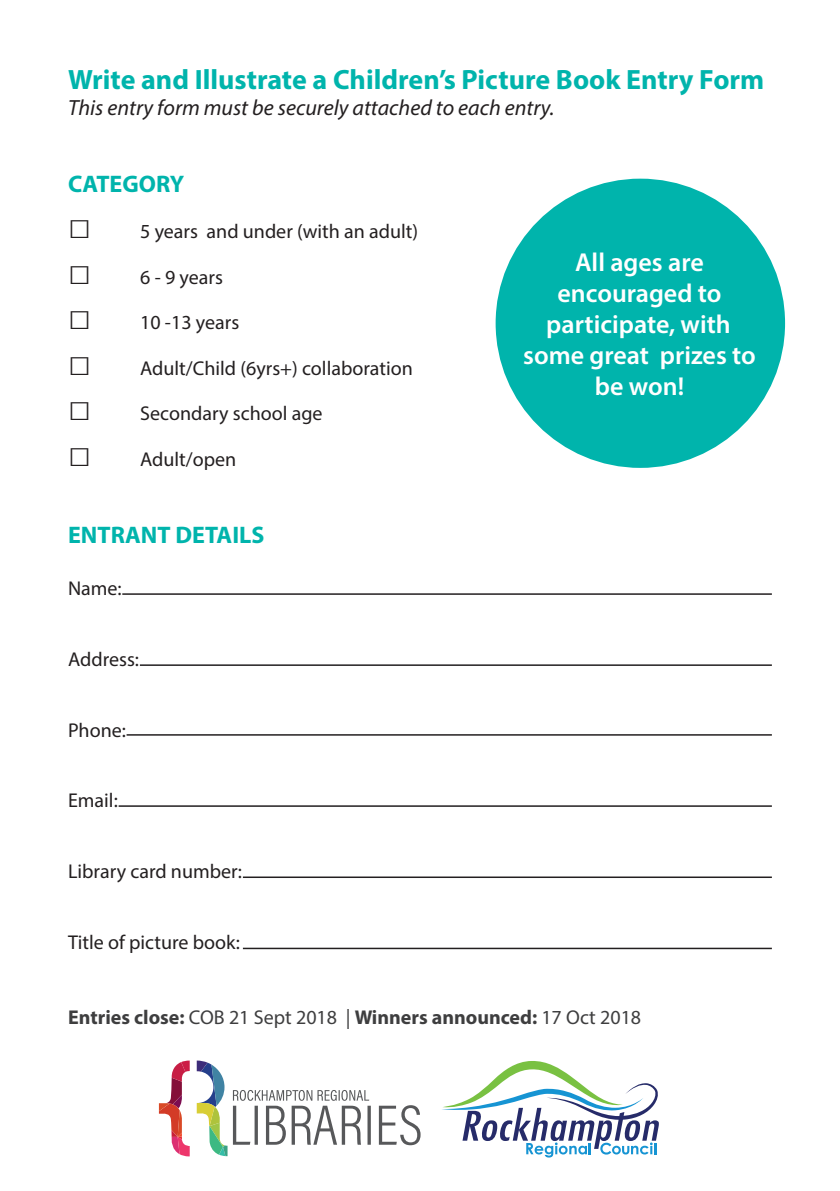
<style>
.page{position:relative;width:840px;height:1191px;background:#fff}
.page>*{position:absolute;margin:0;border:0;box-sizing:border-box;transform-origin:0 0}
.t1{font:700 28px "Myriad Pro";color:#00b4ac}
.t2{font:600 26px/31.2px "Myriad Pro";color:#fff;text-align:center}
.t3{font:700 24px "Myriad Pro";color:#00b4ac}
.t4{font:italic 22px "Myriad Pro";color:#231f20}
.t5{font:20px "Myriad Pro";color:#231f20}
.t6{font:700 20px "Myriad Pro";color:#3e3e3f}
.s1{font-family:"Century Gothic";font-size:38px}
.s2{font-weight:400}
</style>
<div class="page">
<hr style="left:122px;top:593px;width:649px;height:2px;background:#231f20">
<hr style="left:140px;top:664px;width:631px;height:2px;background:#231f20">
<hr style="left:126px;top:734px;width:645px;height:1px;background:#231f20">
<hr style="left:118px;top:805px;width:653px;height:2px;background:#231f20">
<hr style="left:243px;top:876px;width:528px;height:2px;background:#231f20">
<svg style="left:159px;top:1060px;width:31px;height:97px"></svg>
<svg style="left:197px;top:1060px;width:30px;height:96px"></svg>
<svg style="left:233px;top:1090px;width:187px;height:55px"></svg>
<svg style="left:442px;top:1061px;width:216px;height:96px"></svg>
<hr style="left:243px;top:947px;width:528px;height:2px;background:#231f20">
<div style="left:495px;top:179px;width:289px;height:289px;background:#00b4ac;border-radius:50%"></div>
<p class="t1" style="left:68px;top:61px;width:697px">Write and Illustrate a Children’s Picture Book Entry Form</p>
<p class="t4" style="left:68px;top:94px;width:487px">This entry form must be securely attached to each entry.</p>
<p class="t3" style="left:68px;top:168px;width:118px">CATEGORY</p>
<p class="t5" style="left:68px;top:219px;width:351px"><span class="s1">□</span> 5 years and under (with an adult)</p>
<p class="t5" style="left:68px;top:264px;width:156px"><span class="s1">□</span> 6 - 9 years</p>
<p class="t5" style="left:68px;top:310px;width:172px"><span class="s1">□</span> 10 -13 years</p>
<p class="t5" style="left:68px;top:356px;width:346px"><span class="s1">□</span> Adult/Child (6yrs+) collaboration</p>
<p class="t5" style="left:68px;top:401px;width:256px"><span class="s1">□</span> Secondary school age</p>
<p class="t5" style="left:68px;top:447px;width:169px"><span class="s1">□</span> Adult/open</p>
<p class="t3" style="left:68px;top:519px;width:198px">ENTRANT DETAILS</p>
<p class="t5" style="left:68px;top:576px;width:55px">Name:</p>
<p class="t5" style="left:68px;top:647px;width:72px">Address:</p>
<p class="t5" style="left:68px;top:717px;width:59px">Phone:</p>
<p class="t5" style="left:68px;top:788px;width:51px">Email:</p>
<p class="t5" style="left:68px;top:859px;width:175px">Library card number:</p>
<p class="t5" style="left:68px;top:929px;width:173px">Title of picture book:</p>
<p class="t2" style="left:523px;top:246px;width:234px">All ages are encouraged to participate, with some great prizes to be won!</p>
<p class="t6" style="left:68px;top:1004px;width:574px">Entries close: <span class="s2">COB 21 Sept 2018 |</span> Winners announced: <span class="s2">17 Oct 2018</span></p>
</div>
